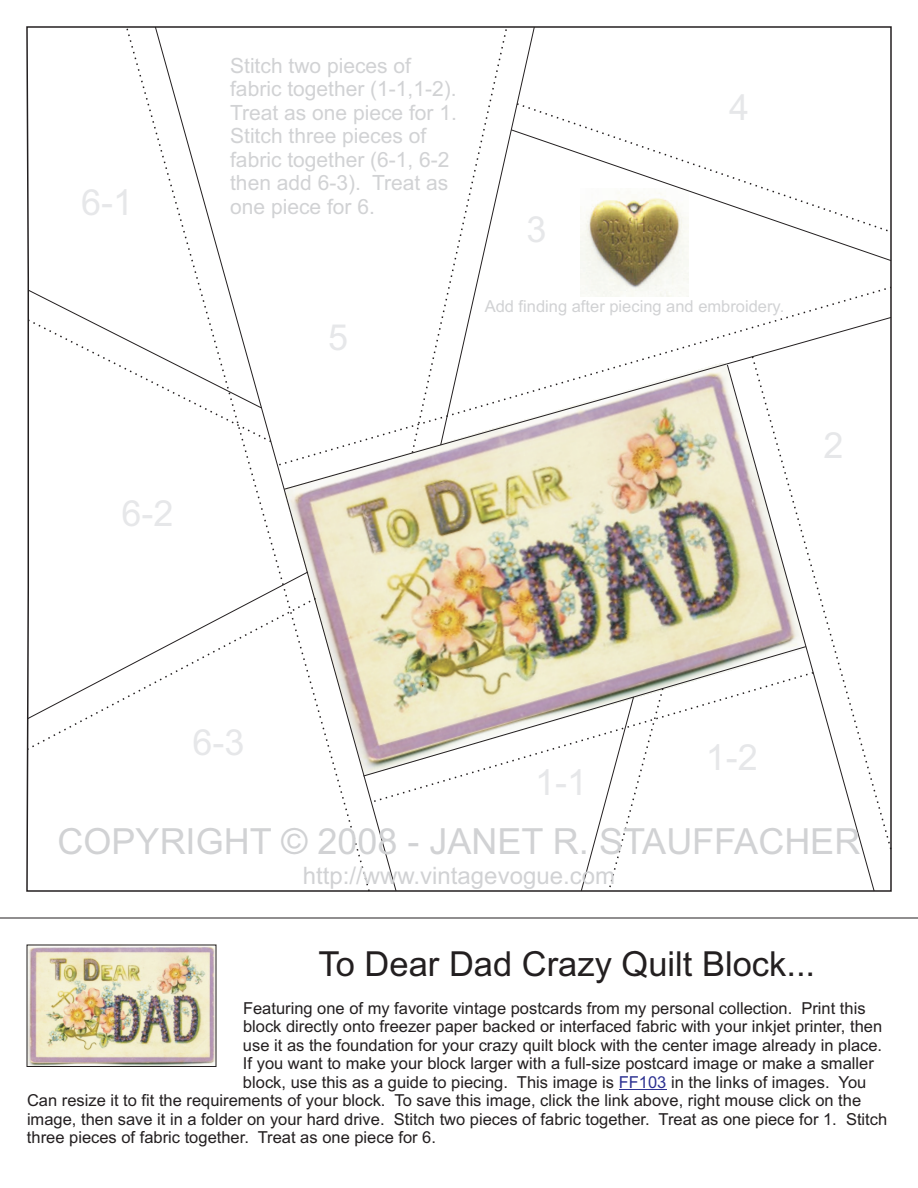
<style>
.page{position:relative;width:918px;height:1188px;background:#fff}
.page>*{position:absolute;margin:0;border:0;box-sizing:border-box;transform-origin:0 0}
.t1{font:36px "Arial";color:#d1d2d4}
.t2{font:36px "Arial";color:#e6e7e9}
.t3{font:34.5px "Arial";color:#231f20}
.t4{font:24px "Arial";color:#d1d2d4}
.t5{font:21px/23.4px "Arial";color:#d1d2d4}
.t6{font:16.5px/18.5px "Arial";color:#231f20}
.t7{font:16.5px "Arial";color:#d1d2d4}
.s1{color:#2d3291}
</style>
<div class="page">
<img style="left:29px;top:947px;width:185px;height:118px">
<hr style="left:0;top:918px;width:918px;height:1px;background:#231f20">
<hr style="left:619px;top:1089px;width:47px;height:1px;background:#2d3291">
<div style="left:27px;top:945px;width:189px;height:122px;border:1px solid #231f20"></div>
<img style="left:26px;top:26px;width:866px;height:866px">
<img style="left:396px;top:467px;width:495px;height:23px">
<svg style="left:396px;top:286px;width:496px;height:181px"></svg>
<svg style="left:371px;top:27px;width:25px;height:864px"></svg>
<svg style="left:125px;top:26px;width:246px;height:866px"></svg>
<img style="left:363px;top:646px;width:443px;height:130px">
<svg style="left:369px;top:671px;width:446px;height:133px"></svg>
<svg style="left:411px;top:26px;width:124px;height:428px"></svg>
<svg style="left:581px;top:687px;width:84px;height:205px"></svg>
<svg style="left:511px;top:129px;width:380px;height:132px"></svg>
<h1 class="t2" style="left:81px;top:189px;width:54px">6-1</h1>
<h1 class="t2" style="left:122px;top:500px;width:54px">6-2</h1>
<p class="t5" style="left:230px;top:56px;width:228px">Stitch two pieces of fabric together (1-1,1-2).<br>Treat as one piece for 1.<br>Stitch three pieces of fabric together (6-1, 6-2 then add 6-3). Treat as one piece for 6.</p>
<h1 class="t2" style="left:328px;top:324px;width:22px">5</h1>
<h1 class="t2" style="left:526px;top:216px;width:22px">3</h1>
<h1 class="t2" style="left:729px;top:94px;width:22px">4</h1>
<p class="t7" style="left:485px;top:300px;width:301px">Add finding after piecing and embroidery.</p>
<h1 class="t2" style="left:824px;top:432px;width:22px">2</h1>
<h1 class="t2" style="left:193px;top:729px;width:54px">6-3</h1>
<h1 class="t2" style="left:535px;top:769px;width:54px">1-1</h1>
<h1 class="t2" style="left:706px;top:743px;width:54px">1-2</h1>
<h1 class="t1" style="left:58px;top:828px;width:804px">COPYRIGHT © 2008 - JANET R. STAUFFACHER</h1>
<h3 class="t4" style="left:303px;top:866px;width:314px">http://www.vintagevogue.com</h3>
<h2 class="t3" style="left:319px;top:951px;width:498px">To Dear Dad Crazy Quilt Block...</h2>
<p class="t6" style="left:243px;top:1000px;width:641px">Featuring one of my favorite vintage postcards from my personal collection. Print this block directly onto freezer paper backed or interfaced fabric with your inkjet printer, then use it as the foundation for your crazy quilt block with the center image already in place.<br>If you want to make your block larger with a full-size postcard image or make a smaller block, use this as a guide to piecing. This image is <span class="s1">FF103</span> in the links of images. You</p>
<p class="t6" style="left:27px;top:1093px;width:862px">Can resize it to fit the requirements of your block. To save this image, click the link above, right mouse click on the image, then save it in a folder on your hard drive. Stitch two pieces of fabric together. Treat as one piece for 1. Stitch three pieces of fabric together. Treat as one piece for 6.</p>
</div>
